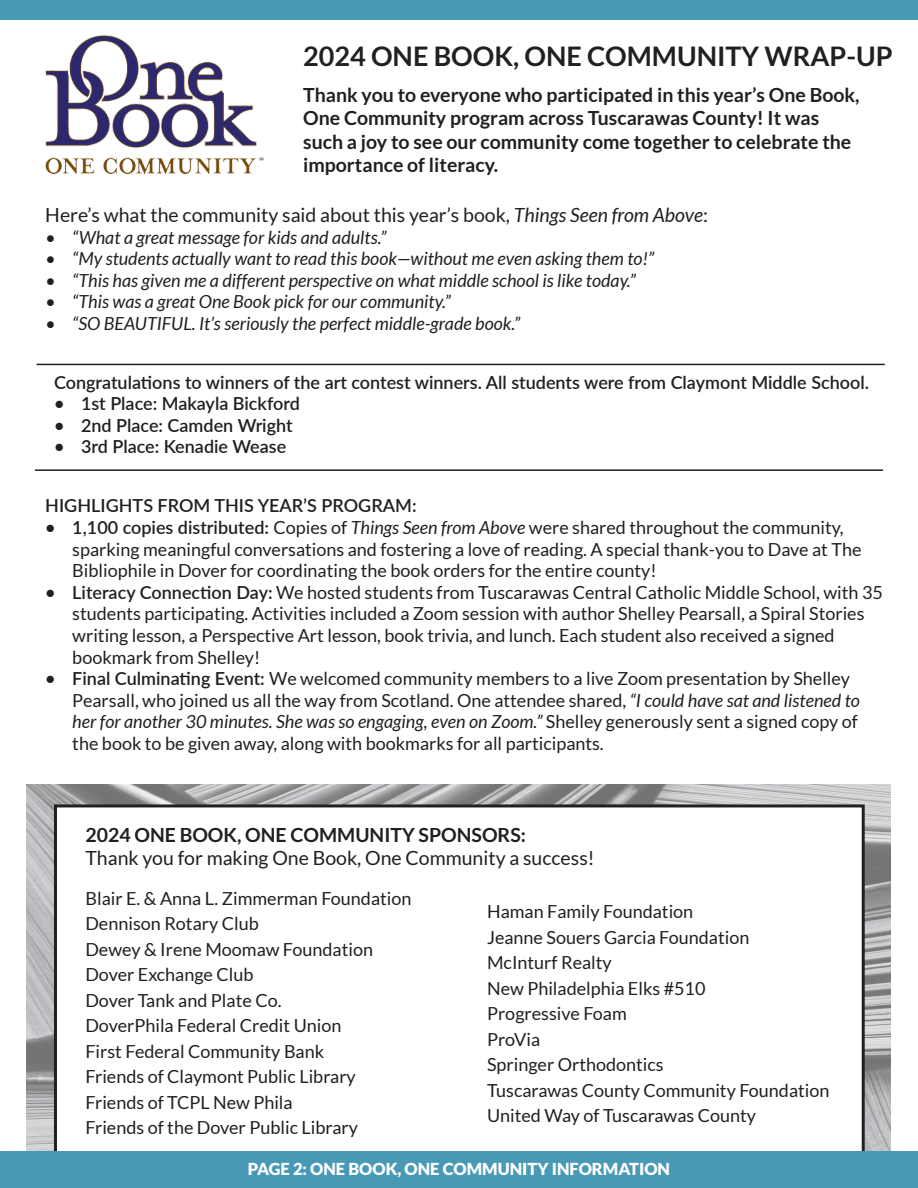
<style>
.page{position:relative;width:918px;height:1188px;background:#fff}
.page>*{position:absolute;margin:0;border:0;box-sizing:border-box;transform-origin:0 0}
.t1{font:700 27px "Lato";color:#231f20}
.t2{font:700 19.5px/23.4px "Lato";color:#231f20}
.t3{font:19.5px "Lato";color:#231f20}
.t4{font:18px/21.6px "Lato";color:#231f20}
.t5{font:italic 18px "Lato";color:#231f20}
.t6{font:600 18px "Lato";color:#231f20}
.t7{font:900 16.5px "Lato";color:#fff}
.s1{font-style:italic}
.s2{font-weight:600}
</style>
<div class="page">
<img style="left:27px;top:784px;width:864px;height:367px">
<svg style="left:54px;top:804px;width:811px;height:347px"></svg>
<div style="left:0;top:0;width:918px;height:20px;background:#4899b6"></div>
<div style="left:0;top:1151px;width:918px;height:37px;background:#4899b6"></div>
<img style="left:45px;top:35px;width:218px;height:138px">
<hr style="left:37px;top:364px;width:848px;height:1px;background:#231f20">
<hr style="left:35px;top:469px;width:848px;height:2px;background:#231f20">
<p class="t1" style="left:303px;top:41px;width:591px">2024 ONE BOOK, ONE COMMUNITY WRAP-UP</p>
<p class="t2" style="left:303px;top:83px;width:558px">Thank you to everyone who participated in this year’s One Book, One Community program across Tuscarawas County! It was such a joy to see our community come together to celebrate the importance of literacy.</p>
<p class="t3" style="left:45px;top:204px;width:664px">Here’s what the community said about this year’s book, <span class="s1">Things Seen from Above</span>:</p>
<p class="t5" style="left:45px;top:227px;width:343px">• “What a great message for kids and adults.”</p>
<p class="t5" style="left:45px;top:249px;width:611px">• “My students actually want to read this book—without me even asking them to!”</p>
<p class="t5" style="left:45px;top:270px;width:592px">• “This has given me a different perspective on what middle school is like today.”</p>
<p class="t5" style="left:45px;top:292px;width:407px">• “This was a great One Book pick for our community.”</p>
<p class="t5" style="left:45px;top:313px;width:476px">• “SO BEAUTIFUL. It’s seriously the perfect middle-grade book.”</p>
<p class="t6" style="left:54px;top:369px;width:817px">Congratulations to winners of the art contest winners. All students were from Claymont Middle School.</p>
<p class="t6" style="left:54px;top:391px;width:247px">• 1st Place: Makayla Bickford</p>
<p class="t6" style="left:54px;top:412px;width:240px">• 2nd Place: Camden Wright</p>
<p class="t6" style="left:54px;top:434px;width:234px">• 3rd Place: Kenadie Wease</p>
<p class="t6" style="left:45px;top:493px;width:373px">HIGHLIGHTS FROM THIS YEAR’S PROGRAM:</p>
<p class="t4" style="left:72px;top:517px;width:791px;text-indent:-27px"><span class="s2">• 1,100 copies distributed:</span> Copies of <span class="s1">Things Seen from Above</span> were shared throughout the community, sparking meaningful conversations and fostering a love of reading. A special thank-you to Dave at The<br>Bibliophile in Dover for coordinating the book orders for the entire county!</p>
<p class="t4" style="left:72px;top:581px;width:812px;text-indent:-27px"><span class="s2">• Literacy Connection Day:</span> We hosted students from Tuscarawas Central Catholic Middle School, with 35 students participating. Activities included a Zoom session with author Shelley Pearsall, a Spiral Stories writing lesson, a Perspective Art lesson, book trivia, and lunch. Each student also received a signed bookmark from Shelley!</p>
<p class="t4" style="left:72px;top:668px;width:789px;text-indent:-27px"><span class="s2">• Final Culminating Event:</span> We welcomed community members to a live Zoom presentation by Shelley Pearsall, who joined us all the way from Scotland. One attendee shared, <span class="s1">“I could have sat and listened to her for another 30 minutes. She was so engaging, even on Zoom.”</span> Shelley generously sent a signed copy of the book to be given away, along with bookmarks for all participants.</p>
<p class="t2" style="left:85px;top:823px;width:442px">2024 ONE BOOK, ONE COMMUNITY SPONSORS:</p>
<p class="t3" style="left:85px;top:847px;width:511px">Thank you for making One Book, One Community a success!</p>
<p class="t4" style="left:85px;top:887px;width:328px">Blair E. &amp; Anna L. Zimmerman Foundation</p>
<p class="t4" style="left:85px;top:913px;width:175px">Dennison Rotary Club</p>
<p class="t4" style="left:85px;top:938px;width:289px">Dewey &amp; Irene Moomaw Foundation</p>
<p class="t4" style="left:85px;top:964px;width:170px">Dover Exchange Club</p>
<p class="t4" style="left:85px;top:989px;width:198px">Dover Tank and Plate Co.</p>
<p class="t4" style="left:85px;top:1015px;width:258px">DoverPhila Federal Credit Union</p>
<p class="t4" style="left:85px;top:1040px;width:240px">First Federal Community Bank</p>
<p class="t4" style="left:85px;top:1066px;width:272px">Friends of Claymont Public Library</p>
<p class="t4" style="left:85px;top:1091px;width:209px">Friends of TCPL New Phila</p>
<p class="t4" style="left:85px;top:1117px;width:274px">Friends of the Dover Public Library</p>
<p class="t7" style="left:248px;top:1159px;width:424px">PAGE 2: ONE BOOK, ONE COMMUNITY INFORMATION</p>
<p class="t4" style="left:487px;top:901px;width:208px">Haman Family Foundation</p>
<p class="t4" style="left:487px;top:926px;width:264px">Jeanne Souers Garcia Foundation</p>
<p class="t4" style="left:487px;top:952px;width:126px">McInturf Realty</p>
<p class="t4" style="left:487px;top:977px;width:220px">New Philadelphia Elks #510</p>
<p class="t4" style="left:487px;top:1003px;width:141px">Progressive Foam</p>
<p class="t4" style="left:487px;top:1028px;width:55px">ProVia</p>
<p class="t4" style="left:487px;top:1054px;width:178px">Springer Orthodontics</p>
<p class="t4" style="left:487px;top:1079px;width:344px">Tuscarawas County Community Foundation</p>
<p class="t4" style="left:487px;top:1105px;width:270px">United Way of Tuscarawas County</p>
</div>
